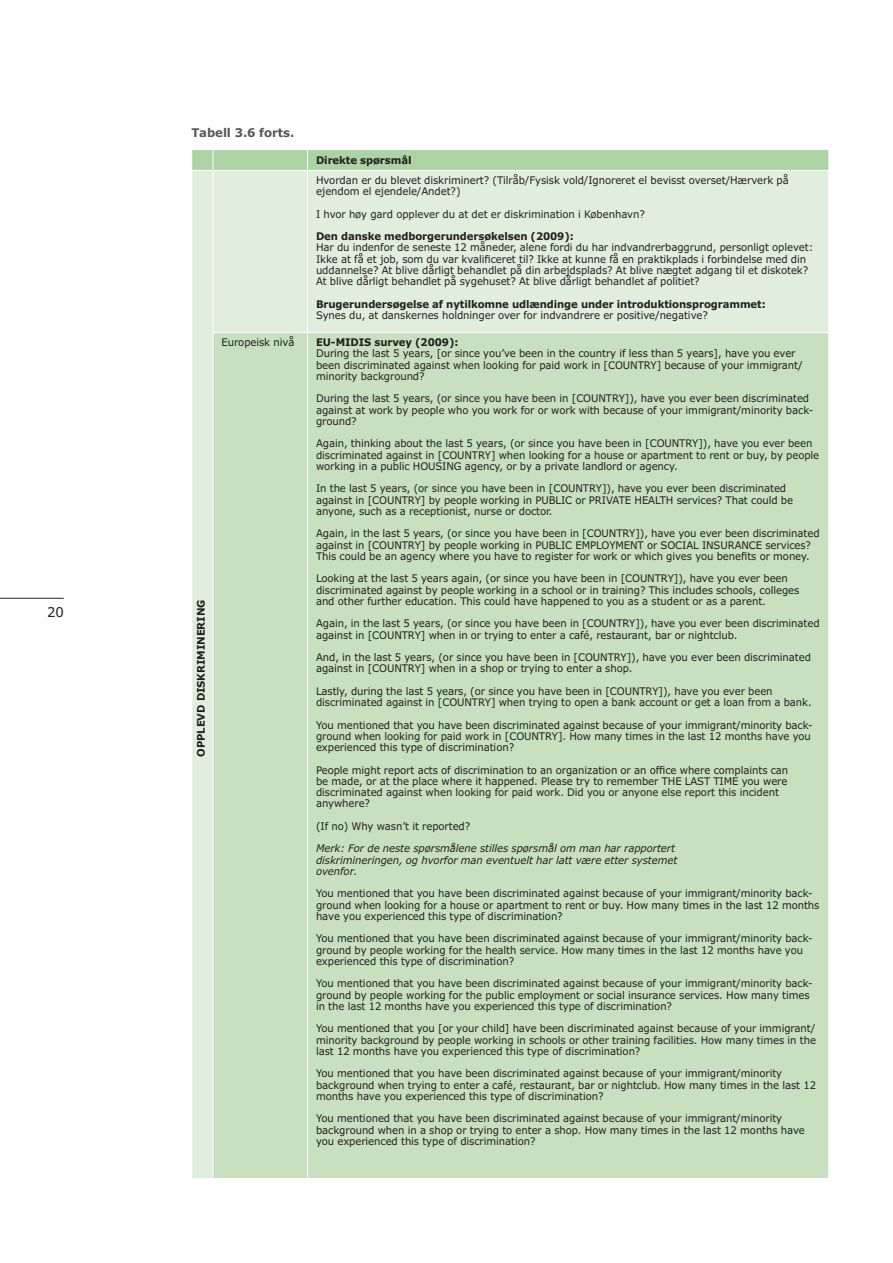
<style>
.page{position:relative;width:893px;height:1263px;background:#fff}
.page>*{position:absolute;margin:0;border:0;box-sizing:border-box;transform-origin:0 0}
.t1{font:13.5px "Verdana";color:#231f20}
.t2{font:700 12px "Verdana";letter-spacing:-.005em;color:#57585a}
.t3{font:10.5px/11.2px "Verdana";letter-spacing:-.01em;color:#231f20;scale:.96 1}
.t4{font:700 10.5px "Verdana";letter-spacing:-.01em;color:#231f20;scale:.96 1}
.t5{font:italic 10.5px/11.2px "Verdana";letter-spacing:-.01em;color:#231f20;scale:.96 1}
</style>
<div class="page">
<hr style="left:0;top:598px;width:64px;height:1px;background:#231f20">
<div style="left:192px;top:171px;width:636px;height:1007px;background:#e1eedd"></div>
<div style="left:214px;top:333px;width:614px;height:845px;background:#c7e0bf"></div>
<hr style="left:307px;top:171px;width:1px;height:161px;background:#fff">
<hr style="left:307px;top:333px;width:1px;height:845px;background:#fff">
<svg style="left:192px;top:149px;width:637px;height:21px;background:#b0d5a8"></svg>
<hr style="left:213px;top:332px;width:94px;height:1px;background:#fff">
<hr style="left:307px;top:332px;width:522px;height:1px;background:#fff">
<hr style="left:213px;top:171px;width:1px;height:161px;background:#fff">
<hr style="left:213px;top:333px;width:1px;height:845px;background:#fff">
<p class="t1" style="left:47px;top:603px;width:18px">20</p>
<p class="t2" style="left:191px;top:125px;width:105px">Tabell 3.6 forts.</p>
<p class="t4" style="left:316px;top:153px;width:101px">Direkte spørsmål</p>
<p class="t3" style="left:316px;top:174px;width:494px">Hvordan er du blevet diskriminert? (Tilråb/Fysisk vold/Ignoreret el bevisst overset/Hærverk på ejendom el ejendele/Andet?)</p>
<p class="t3" style="left:316px;top:208px;width:344px">I hvor høy gard opplever du at det er diskrimination i København?</p>
<p class="t4" style="left:316px;top:230px;width:270px">Den danske medborgerundersøkelsen (2009):</p>
<p class="t3" style="left:316px;top:242px;width:519px">Har du indenfor de seneste 12 måneder, alene fordi du har indvandrerbaggrund, personligt oplevet:<br>Ikke at få et job, som du var kvalificeret til? Ikke at kunne få en praktikplads i forbindelse med din uddannelse? At blive dårligt behandlet på din arbejdsplads? At blive nægtet adgang til et diskotek?<br>At blive dårligt behandlet på sygehuset? At blive dårligt behandlet af politiet?</p>
<p class="t4" style="left:316px;top:297px;width:470px">Brugerundersøgelse af nytilkomne udlændinge under introduktionsprogrammet:</p>
<p class="t3" style="left:316px;top:309px;width:410px">Synes du, at danskernes holdninger over for indvandrere er positive/negative?</p>
<p class="t4" style="left:194px;top:757px;width:165px;rotate:-90deg">Opplevd diskriminering</p>
<p class="t3" style="left:221px;top:336px;width:77px">Europeisk nivå</p>
<p class="t4" style="left:316px;top:336px;width:150px">EU-MIDIS survey (2009):</p>
<p class="t3" style="left:316px;top:348px;width:508px">During the last 5 years, [or since you’ve been in the country if less than 5 years], have you ever been discriminated against when looking for paid work in [COUNTRY] because of your immigrant/ minority background?</p>
<p class="t3" style="left:316px;top:393px;width:520px">During the last 5 years, (or since you have been in [COUNTRY]), have you ever been discriminated against at work by people who you work for or work with because of your immigrant/minority back&shy;ground?</p>
<p class="t3" style="left:316px;top:438px;width:526px">Again, thinking about the last 5 years, (or since you have been in [COUNTRY]), have you ever been discriminated against in [COUNTRY] when looking for a house or apartment to rent or buy, by people working in a public HOUSING agency, or by a private landlord or agency.</p>
<p class="t3" style="left:316px;top:483px;width:498px">In the last 5 years, (or since you have been in [COUNTRY]), have you ever been discriminated against in [COUNTRY] by people working in PUBLIC or PRIVATE HEALTH services? That could be anyone, such as a receptionist, nurse or doctor.</p>
<p class="t3" style="left:316px;top:528px;width:526px">Again, in the last 5 years, (or since you have been in [COUNTRY]), have you ever been discriminated against in [COUNTRY] by people working in PUBLIC EMPLOYMENT or SOCIAL INSURANCE services?<br>This could be an agency where you have to register for work or which gives you benefits or money.</p>
<p class="t3" style="left:316px;top:573px;width:505px">Looking at the last 5 years again, (or since you have been in [COUNTRY]), have you ever been discriminated against by people working in a school or in training? This includes schools, colleges and other further education. This could have happened to you as a student or as a parent.</p>
<p class="t3" style="left:316px;top:618px;width:526px">Again, in the last 5 years, (or since you have been in [COUNTRY]), have you ever been discriminated against in [COUNTRY] when in or trying to enter a café, restaurant, bar or nightclub.</p>
<p class="t3" style="left:316px;top:651px;width:517px">And, in the last 5 years, (or since you have been in [COUNTRY]), have you ever been discriminated against in [COUNTRY] when in a shop or trying to enter a shop.</p>
<p class="t3" style="left:316px;top:685px;width:518px">Lastly, during the last 5 years, (or since you have been in [COUNTRY]), have you ever been discriminated against in [COUNTRY] when trying to open a bank account or get a loan from a bank.</p>
<p class="t3" style="left:316px;top:719px;width:519px">You mentioned that you have been discriminated against because of your immigrant/minority back&shy;ground when looking for paid work in [COUNTRY]. How many times in the last 12 months have you experienced this type of discrimination?</p>
<p class="t3" style="left:316px;top:764px;width:493px">People might report acts of discrimination to an organization or an office where complaints can be made, or at the place where it happened. Please try to remember THE LAST TIME you were discriminated against when looking for paid work. Did you or anyone else report this incident anywhere?</p>
<p class="t3" style="left:316px;top:820px;width:162px">(If no) Why wasn’t it reported?</p>
<p class="t5" style="left:316px;top:843px;width:378px">Merk: For de neste spørsmålene stilles spørsmål om man har rapportert diskrimineringen, og hvorfor man eventuelt har latt være etter systemet ovenfor.</p>
<p class="t3" style="left:316px;top:888px;width:526px">You mentioned that you have been discriminated against because of your immigrant/minority back&shy;ground when looking for a house or apartment to rent or buy. How many times in the last 12 months have you experienced this type of discrimination?</p>
<p class="t3" style="left:316px;top:933px;width:519px">You mentioned that you have been discriminated against because of your immigrant/minority back&shy;ground by people working for the health service. How many times in the last 12 months have you experienced this type of discrimination?</p>
<p class="t3" style="left:316px;top:978px;width:519px">You mentioned that you have been discriminated against because of your immigrant/minority back&shy;ground by people working for the public employment or social insurance services. How many times in the last 12 months have you experienced this type of discrimination?</p>
<p class="t3" style="left:316px;top:1023px;width:522px;text-align:justify">You mentioned that you [or your child] have been discriminated against because of your immigrant/ minority background by people working in schools or other training facilities. How many times in the last 12 months have you experienced this type of discrimination?</p>
<p class="t3" style="left:316px;top:1067px;width:522px">You mentioned that you have been discriminated against because of your immigrant/minority background when trying to enter a café, restaurant, bar or nightclub. How many times in the last 12 months have you experienced this type of discrimination?</p>
<p class="t3" style="left:316px;top:1112px;width:511px">You mentioned that you have been discriminated against because of your immigrant/minority background when in a shop or trying to enter a shop. How many times in the last 12 months have you experienced this type of discrimination?</p>
</div>
